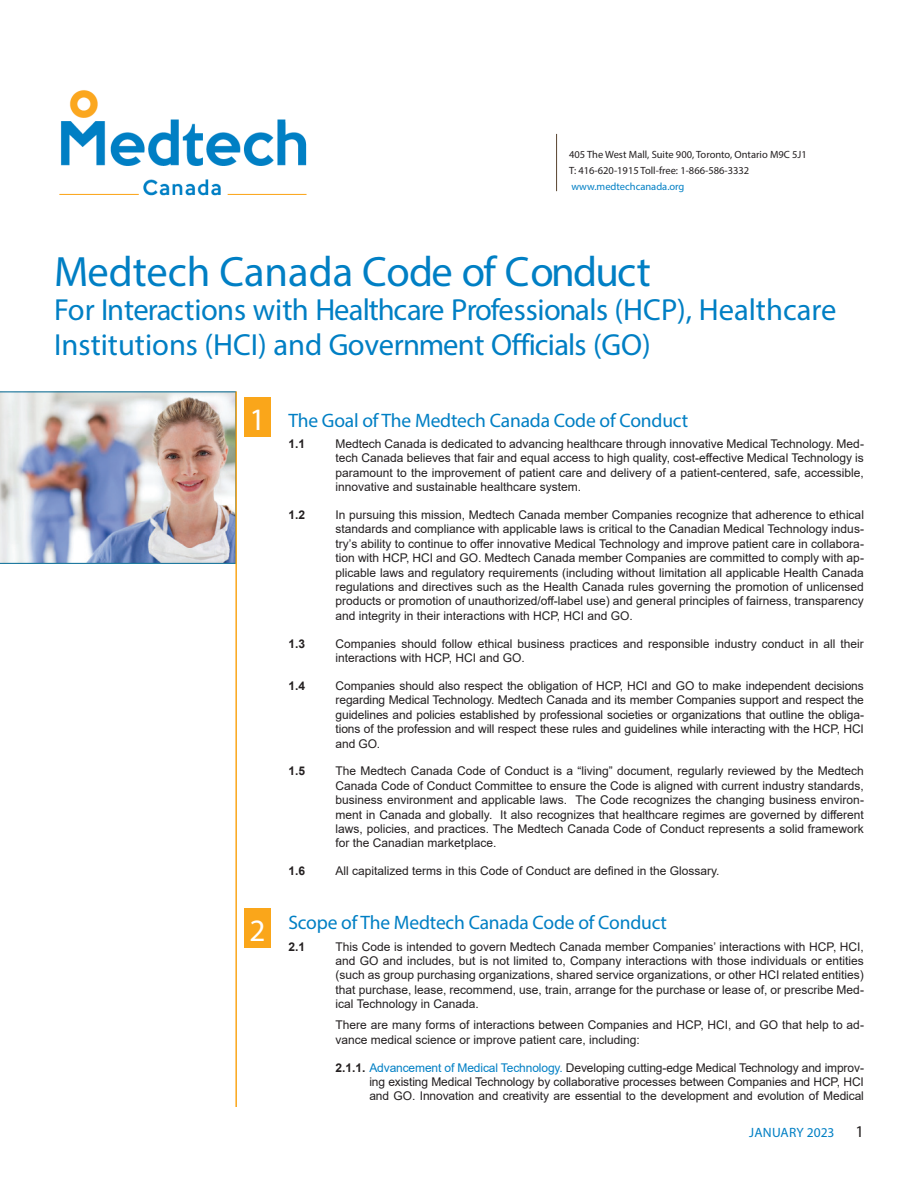
<style>
.page{position:relative;width:918px;height:1188px;background:#fff}
.page>*{position:absolute;margin:0;border:0;box-sizing:border-box;transform-origin:0 0}
.t1{font:42.6px "Myriad Pro";letter-spacing:-.005em;color:#007fc4}
.t2{font:31.2px "Myriad Pro";color:#fff}
.t3{font:30.6px/34.5px "Myriad Pro";letter-spacing:-.01em;color:#007fc4}
.subhead{font:19.5px "Myriad Pro";letter-spacing:-.01em;color:#007fc4}
.t4{font:16.5px "Myriad Pro";color:#231f20}
.t5{font:13.5px "Myriad Pro";letter-spacing:.01em;color:#007fc4}
.body_text_indented{font:12px/14.4px "Arial";color:#231f20;text-align:justify}
.body_text_indented_2{font:12px/14.4px "Arial";letter-spacing:-.01em;color:#231f20;text-align:justify}
.body_text_indented-2{font:700 12px "Arial";color:#231f20}
.t6{font:10.5px/16px "Myriad Pro";color:#231f20}
.s1{color:#007fc4}
.s2{font-weight:700}
</style>
<div class="page">
<img style="left:59px;top:90px;width:248px;height:106px">
<hr style="left:556px;top:134px;width:1px;height:57px;background:#58432f">
<div style="left:244px;top:397px;width:27px;height:40px;background:#faa61a"></div>
<img style="left:0;top:392px;width:235px;height:172px">
<hr style="left:235px;top:392px;width:2px;height:715px;background:#faa61a">
<div style="left:244px;top:908px;width:27px;height:40px;background:#faa61a"></div>
<p class="t6" style="left:569px;top:147px;width:239px">405 The West Mall, Suite 900, Toronto, Ontario M9C 5J1<br>T: 416-620-1915 Toll-free: 1-866-586-3332 <span class="s1">www.medtechcanada.org</span></p>
<p class="t1" style="left:54px;top:245px;width:598px">Medtech Canada Code of Conduct</p>
<p class="t3" style="left:54px;top:292px;width:784px">For Interactions with Healthcare Professionals (HCP), Healthcare<br>Institutions (HCI) and Government Officials (GO)</p>
<p class="t2" style="left:250px;top:400px;width:18px">1</p>
<p class="t2" style="left:250px;top:911px;width:18px">2</p>
<p class="subhead" style="left:288px;top:408px;width:401px">The Goal of The Medtech Canada Code of Conduct</p>
<p class="body_text_indented-2" style="left:288px;top:435px;width:18px">1.1</p>
<p class="body_text_indented" style="left:336px;top:436px;width:530px">Medtech Canada is dedicated to advancing healthcare through innovative Medical Technology. Med&shy;tech Canada believes that fair and equal access to high quality, cost-effective Medical Technology is paramount to the improvement of patient care and delivery of a patient-centered, safe, accessible, innovative and sustainable healthcare system.</p>
<p class="body_text_indented-2" style="left:288px;top:506px;width:18px">1.2</p>
<p class="body_text_indented" style="left:336px;top:507px;width:530px">In pursuing this mission, Medtech Canada member Companies recognize that adherence to ethical standards and compliance with applicable laws is critical to the Canadian Medical Technology indus&shy;try’s ability to continue to offer innovative Medical Technology and improve patient care in collabora&shy;tion with HCP, HCI and GO. Medtech Canada member Companies are committed to comply with ap&shy;plicable laws and regulatory requirements (including without limitation all applicable Health Canada regulations and directives such as the Health Canada rules governing the promotion of unlicensed products or promotion of unauthorized/off-label use) and general principles of fairness, transparency and integrity in their interactions with HCP, HCI and GO.</p>
<p class="body_text_indented-2" style="left:288px;top:635px;width:18px">1.3</p>
<p class="body_text_indented" style="left:336px;top:636px;width:530px">Companies should follow ethical business practices and responsible industry conduct in all their interactions with HCP, HCI and GO.</p>
<p class="body_text_indented-2" style="left:288px;top:677px;width:18px">1.4</p>
<p class="body_text_indented" style="left:336px;top:678px;width:530px">Companies should also respect the obligation of HCP, HCI and GO to make independent decisions regarding Medical Technology. Medtech Canada and its member Companies support and respect the guidelines and policies established by professional societies or organizations that outline the obliga&shy;tions of the profession and will respect these rules and guidelines while interacting with the HCP, HCI and GO.</p>
<p class="body_text_indented-2" style="left:288px;top:763px;width:18px">1.5</p>
<p class="body_text_indented" style="left:336px;top:764px;width:530px">The Medtech Canada Code of Conduct is a “living” document, regularly reviewed by the Medtech Canada Code of Conduct Committee to ensure the Code is aligned with current industry standards, business environment and applicable laws. The Code recognizes the changing business environ&shy;ment in Canada and globally. It also recognizes that healthcare regimes are governed by different laws, policies, and practices. The Medtech Canada Code of Conduct represents a solid framework for the Canadian marketplace.</p>
<p class="body_text_indented-2" style="left:288px;top:863px;width:18px">1.6</p>
<p class="body_text_indented" style="left:336px;top:864px;width:385px">All capitalized terms in this Code of Conduct are defined in the Glossary.</p>
<p class="subhead" style="left:288px;top:911px;width:380px">Scope of The Medtech Canada Code of Conduct</p>
<p class="body_text_indented-2" style="left:288px;top:938px;width:18px">2.1</p>
<p class="body_text_indented" style="left:336px;top:939px;width:530px">This Code is intended to govern Medtech Canada member Companies’ interactions with HCP, HCI, and GO and includes, but is not limited to, Company interactions with those individuals or entities (such as group purchasing organizations, shared service organizations, or other HCI related entities) that purchase, lease, recommend, use, train, arrange for the purchase or lease of, or prescribe Med&shy;ical Technology in Canada.</p>
<p class="body_text_indented" style="left:336px;top:1018px;width:530px">There are many forms of interactions between Companies and HCP, HCI, and GO that help to ad&shy;vance medical science or improve patient care, including:</p>
<p class="body_text_indented_2" style="left:369px;top:1060px;width:496px;text-indent:-34px"><span class="s2">2.1.1.</span> <span class="s1">Advancement of Medical Technology.</span> Developing cutting-edge Medical Technology and improv&shy;ing existing Medical Technology by collaborative processes between Companies and HCP, HCI and GO. Innovation and creativity are essential to the development and evolution of Medical</p>
<p class="t5" style="left:749px;top:1124px;width:87px">JANUARY 2023</p>
<p class="t4" style="left:856px;top:1121px;width:10px">1</p>
</div>
